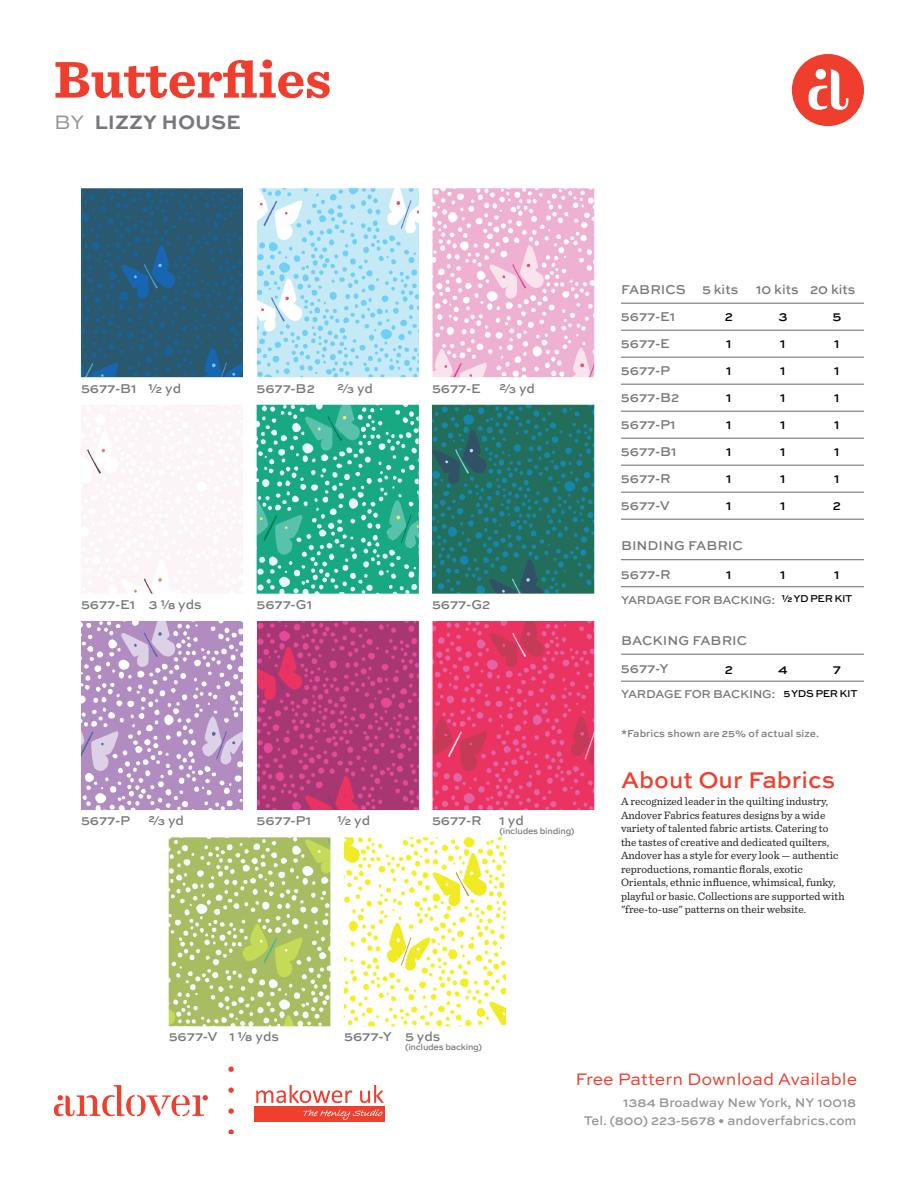
<style>
.page{position:relative;width:918px;height:1188px;background:#fff}
.page>*{position:absolute;margin:0;border:0;box-sizing:border-box;transform-origin:0 0}
.t1{font:700 54px "Sentinel";color:#ef3e2e}
.t2{font:500 24px "Sweet Sans Pro";color:#ef3f2f}
.t3{font:700 20.55px "Sweet Sans Pro";color:#76787b}
.t4{font:17.7px "Sweet Sans";color:#ef3e2e}
.t5{font:500 13.5px/27px "Sweet Sans Pro";color:#76787b}
.t6{font:500 13.5px/27px "Sweet Sans Pro";color:#040503}
.t7{font:500 13.2px/18px "Sweet Sans Pro";color:#939598;text-align:right}
.t8{font:500 12px "Sweet Sans Pro";letter-spacing:-.025em;color:#76787b}
.t9{font:11.25px/13.5px "Sentinel";color:#231f20}
.t10{font:500 10.5px "Sweet Sans Pro";color:#76787b}
.t11{font:500 10.5px "Sweet Sans Pro";letter-spacing:-.04em;color:#040503}
.t12{font:500 9px "Sweet Sans Pro";letter-spacing:-.025em;color:#76787b}
.s1{font-weight:400;color:#939598}
</style>
<div class="page">
<div style="left:792px;top:54px;width:72px;height:72px;background:#ef3e2e;border-radius:50%"></div>
<svg style="left:809px;top:69px;width:39px;height:41px"></svg>
<div style="left:816px;top:69px;width:10px;height:10px;background:#fff;border-radius:50%"></div>
<div style="left:254px;top:1106px;width:131px;height:16px;background:#ef3f2f"></div>
<svg style="left:256px;top:1085px;width:96px;height:18px"></svg>
<svg style="left:360px;top:1085px;width:24px;height:18px"></svg>
<svg style="left:304px;top:1109px;width:78px;height:11px"></svg>
<svg style="left:228px;top:1129px;width:6px;height:5px"></svg>
<svg style="left:228px;top:1108px;width:6px;height:6px"></svg>
<svg style="left:228px;top:1087px;width:6px;height:6px"></svg>
<svg style="left:228px;top:1067px;width:6px;height:5px"></svg>
<svg style="left:54px;top:1085px;width:154px;height:31px"></svg>
<hr style="left:621px;top:303px;width:243px;height:1px;background:#76787b">
<hr style="left:621px;top:559px;width:243px;height:1px;background:#76787b">
<hr style="left:621px;top:654px;width:243px;height:1px;background:#76787b">
<hr style="left:621px;top:330px;width:243px;height:1px;background:#76787b">
<hr style="left:621px;top:357px;width:243px;height:1px;background:#76787b">
<hr style="left:621px;top:384px;width:243px;height:1px;background:#76787b">
<hr style="left:621px;top:411px;width:243px;height:1px;background:#76787b">
<hr style="left:621px;top:438px;width:243px;height:1px;background:#76787b">
<hr style="left:621px;top:492px;width:243px;height:1px;background:#76787b">
<hr style="left:621px;top:465px;width:243px;height:1px;background:#76787b">
<hr style="left:621px;top:519px;width:243px;height:1px;background:#76787b">
<hr style="left:621px;top:586px;width:243px;height:1px;background:#76787b">
<hr style="left:621px;top:681px;width:243px;height:1px;background:#76787b">
<img style="left:81px;top:188px;width:514px;height:839px">
<h1 class="t1" style="left:54px;top:37px;width:279px">Butterflies</h1>
<h3 class="t3" style="left:54px;top:107px;width:188px"><span class="s1">BY</span> LIZZY HOUSE</h3>
<p class="t5" style="left:621px;top:275px;width:119px">FABRICS 5 kits</p>
<p class="t5" style="left:756px;top:275px;width:101px">10 kits 20 kits</p>
<p class="t5" style="left:149px;top:374px;width:34px">1/2 yd</p>
<p class="t5" style="left:338px;top:374px;width:37px">2/3 yd</p>
<p class="t5" style="left:81px;top:374px;width:57px">5677-B1</p>
<p class="t5" style="left:256px;top:374px;width:60px">5677-B2</p>
<p class="t5" style="left:432px;top:374px;width:50px">5677-E</p>
<p class="t5" style="left:500px;top:374px;width:37px">2/3 yd</p>
<p class="t5" style="left:621px;top:302px;width:60px">5677-E1<br>5677-E<br>5677-P<br>5677-B2<br>5677-P1</p>
<p class="t6" style="left:725px;top:303px;width:10px;text-align:justify">2<br>1<br>1<br>1<br>1</p>
<p class="t6" style="left:778px;top:303px;width:11px">3<br>1<br>1<br>1<br>1</p>
<p class="t6" style="left:833px;top:303px;width:10px">5<br>1<br>1<br>1<br>1</p>
<p class="t5" style="left:621px;top:437px;width:57px">5677-B1</p>
<p class="t6" style="left:726px;top:438px;width:7px">1</p>
<p class="t6" style="left:780px;top:438px;width:7px">1</p>
<p class="t6" style="left:834px;top:438px;width:7px">1</p>
<p class="t5" style="left:621px;top:464px;width:51px">5677-R</p>
<p class="t6" style="left:726px;top:465px;width:7px">1</p>
<p class="t6" style="left:780px;top:465px;width:7px">1</p>
<p class="t6" style="left:834px;top:465px;width:7px">1</p>
<p class="t5" style="left:621px;top:491px;width:51px">5677-V</p>
<p class="t6" style="left:726px;top:492px;width:7px">1</p>
<p class="t6" style="left:780px;top:492px;width:7px">1</p>
<p class="t6" style="left:833px;top:492px;width:10px">2</p>
<p class="t5" style="left:621px;top:532px;width:123px">BINDING FABRIC</p>
<p class="t5" style="left:621px;top:560px;width:51px">5677-R</p>
<p class="t6" style="left:726px;top:560px;width:7px">1</p>
<p class="t6" style="left:780px;top:560px;width:7px">1</p>
<p class="t6" style="left:834px;top:560px;width:7px">1</p>
<p class="t5" style="left:81px;top:590px;width:56px">5677-E1</p>
<p class="t5" style="left:148px;top:590px;width:55px">3 1/8 yds</p>
<p class="t5" style="left:256px;top:590px;width:57px">5677-G1</p>
<p class="t5" style="left:432px;top:590px;width:60px">5677-G2</p>
<p class="t8" style="left:621px;top:591px;width:156px">YARDAGE FOR BACKING:</p>
<p class="t11" style="left:782px;top:591px;width:72px">1/2 YD PER KIT</p>
<p class="t5" style="left:621px;top:626px;width:128px">BACKING FABRIC</p>
<p class="t5" style="left:621px;top:655px;width:49px">5677-Y</p>
<p class="t6" style="left:725px;top:655px;width:10px">2</p>
<p class="t6" style="left:778px;top:655px;width:11px">4</p>
<p class="t6" style="left:833px;top:655px;width:10px">7</p>
<p class="t8" style="left:621px;top:685px;width:156px">YARDAGE FOR BACKING:</p>
<p class="t11" style="left:783px;top:686px;width:76px">5 YDS PER KIT</p>
<p class="t10" style="left:621px;top:726px;width:200px">*Fabrics shown are 25% of actual size.</p>
<h2 class="t2" style="left:621px;top:762px;width:216px">About Our Fabrics</h2>
<p class="t5" style="left:81px;top:806px;width:51px">5677-P</p>
<p class="t5" style="left:148px;top:806px;width:37px">2/3 yd</p>
<p class="t5" style="left:256px;top:806px;width:56px">5677-P1</p>
<p class="t5" style="left:338px;top:806px;width:34px">1/2 yd</p>
<p class="t5" style="left:432px;top:806px;width:51px">5677-R</p>
<p class="t5" style="left:500px;top:806px;width:26px">1 yd</p>
<p class="t12" style="left:500px;top:825px;width:77px">(includes binding)</p>
<p class="t9" style="left:621px;top:794px;width:225px">A recognized leader in the quilting industry, Andover Fabrics features designs by a wide variety of talented fabric artists. Catering to the tastes of creative and dedicated quilters, Andover has a style for every look — authentic reproductions, romantic florals, exotic Orientals, ethnic influence, whimsical, funky, playful or basic. Collections are supported with "free-to-use" patterns on their website.</p>
<p class="t5" style="left:169px;top:1022px;width:51px">5677-V</p>
<p class="t5" style="left:230px;top:1022px;width:51px">1 1/8 yds</p>
<p class="t5" style="left:344px;top:1022px;width:49px">5677-Y</p>
<p class="t5" style="left:405px;top:1022px;width:37px">5 yds</p>
<p class="t12" style="left:405px;top:1041px;width:79px">(includes backing)</p>
<h3 class="t4" style="left:576px;top:1069px;width:283px">Free Pattern Download Available</h3>
<p class="t7" style="left:584px;top:1093px;width:274px">1384 Broadway New York, NY 10018<br>Tel. (800) 223-5678 • andoverfabrics.com</p>
</div>
